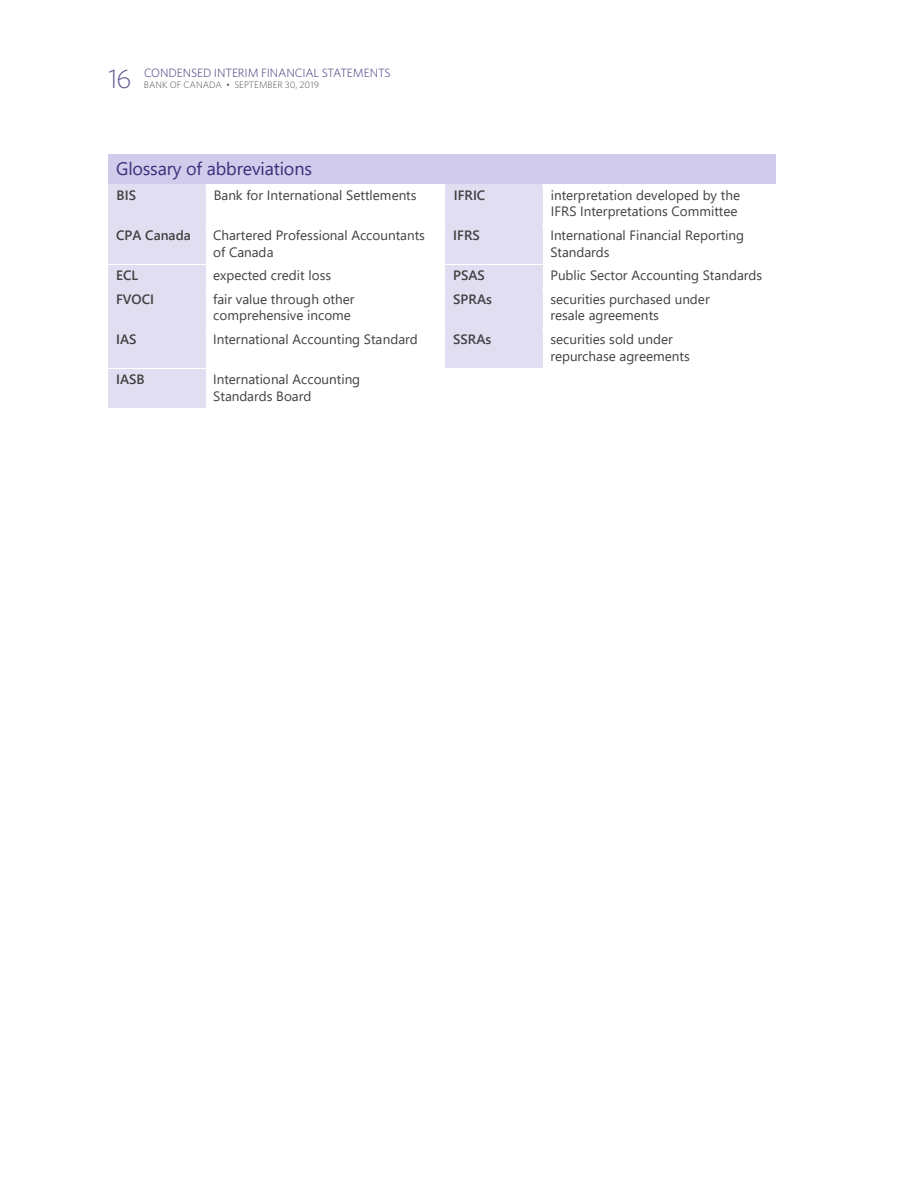
<style>
.page{position:relative;width:918px;height:1188px;background:#fff}
.page>*{position:absolute;margin:0;border:0;box-sizing:border-box;transform-origin:0 0}
.t1{font:300 27px "Whitney";color:#6b5d94}
.t2{font:18px "Segoe UI";letter-spacing:-.01em;color:#3b2e79}
.t3{font:13.5px/16.4px "Segoe UI";color:#404040}
.t4{font:600 13.5px "Segoe UI";letter-spacing:.005em;color:#404040}
.t5{font:300 12px "Whitney";letter-spacing:-.01em;color:#3b2e79}
.t6{font:300 9.3px "Whitney";color:#4d4d4f}
</style>
<div class="page">
<div style="left:108px;top:154px;width:668px;height:30px;background:#d1ccec"></div>
<div style="left:108px;top:184px;width:97px;height:40px;background:#e2def2"></div>
<div style="left:445px;top:184px;width:97px;height:40px;background:#e2def2"></div>
<div style="left:108px;top:225px;width:97px;height:39px;background:#e2def2"></div>
<div style="left:445px;top:225px;width:97px;height:39px;background:#e2def2"></div>
<div style="left:108px;top:265px;width:97px;height:23px;background:#e2def2"></div>
<div style="left:445px;top:265px;width:97px;height:23px;background:#e2def2"></div>
<div style="left:108px;top:289px;width:97px;height:39px;background:#e2def2"></div>
<div style="left:445px;top:289px;width:97px;height:39px;background:#e2def2"></div>
<div style="left:108px;top:329px;width:97px;height:39px;background:#e2def2"></div>
<div style="left:445px;top:329px;width:97px;height:39px;background:#e2def2"></div>
<div style="left:108px;top:369px;width:97px;height:39px;background:#e2def2"></div>
<h1 class="t1" style="left:108px;top:60px;width:25px">16</h1>
<p class="t5" style="left:144px;top:65px;width:248px">CONDENSED INTERIM FINANCIAL STATEM ENTS</p>
<p class="t6" style="left:144px;top:79px;width:101px">BANK OF CANADA • SEPTE</p>
<p class="t6" style="left:259px;top:79px;width:15px">MBER</p>
<p class="t6" style="left:285px;top:79px;width:36px">30, 2019</p>
<h2 class="t2" style="left:116px;top:152px;width:198px">Glossary of abbreviations</h2>
<p class="t4" style="left:117px;top:182px;width:21px">BIS</p>
<p class="t3" style="left:214px;top:186px;width:204px">Bank for International Settlements</p>
<p class="t4" style="left:454px;top:182px;width:33px">IFRIC</p>
<p class="t3" style="left:551px;top:186px;width:191px">interpretation developed by the<br>IFRS Interpretations Committee</p>
<p class="t4" style="left:116px;top:223px;width:76px">CPA Canada</p>
<p class="t3" style="left:213px;top:226px;width:213px">Chartered Professional Accountants of Canada</p>
<p class="t4" style="left:453px;top:223px;width:28px">IFRS</p>
<p class="t3" style="left:550px;top:226px;width:195px">International Financial Reporting<br>Standards</p>
<p class="t4" style="left:116px;top:263px;width:24px">ECL</p>
<p class="t3" style="left:213px;top:266px;width:119px">expected credit loss</p>
<p class="t4" style="left:453px;top:263px;width:33px">PSAS</p>
<p class="t3" style="left:550px;top:266px;width:213px">Public Sector Accounting Standards</p>
<p class="t4" style="left:116px;top:286px;width:40px">FVOCI</p>
<p class="t3" style="left:213px;top:290px;width:143px">fair value through other comprehensive income</p>
<p class="t4" style="left:453px;top:286px;width:40px">SPRAs</p>
<p class="t3" style="left:550px;top:290px;width:161px">securities purchased under resale agreements</p>
<p class="t4" style="left:116px;top:327px;width:22px">IAS</p>
<p class="t3" style="left:213px;top:330px;width:206px">International Accounting Standard</p>
<p class="t4" style="left:453px;top:327px;width:40px">SSRAs</p>
<p class="t3" style="left:550px;top:330px;width:141px">securities sold under repurchase agreements</p>
<p class="t4" style="left:116px;top:367px;width:30px">IASB</p>
<p class="t3" style="left:213px;top:370px;width:148px">International Accounting<br>Standards Board</p>
</div>
